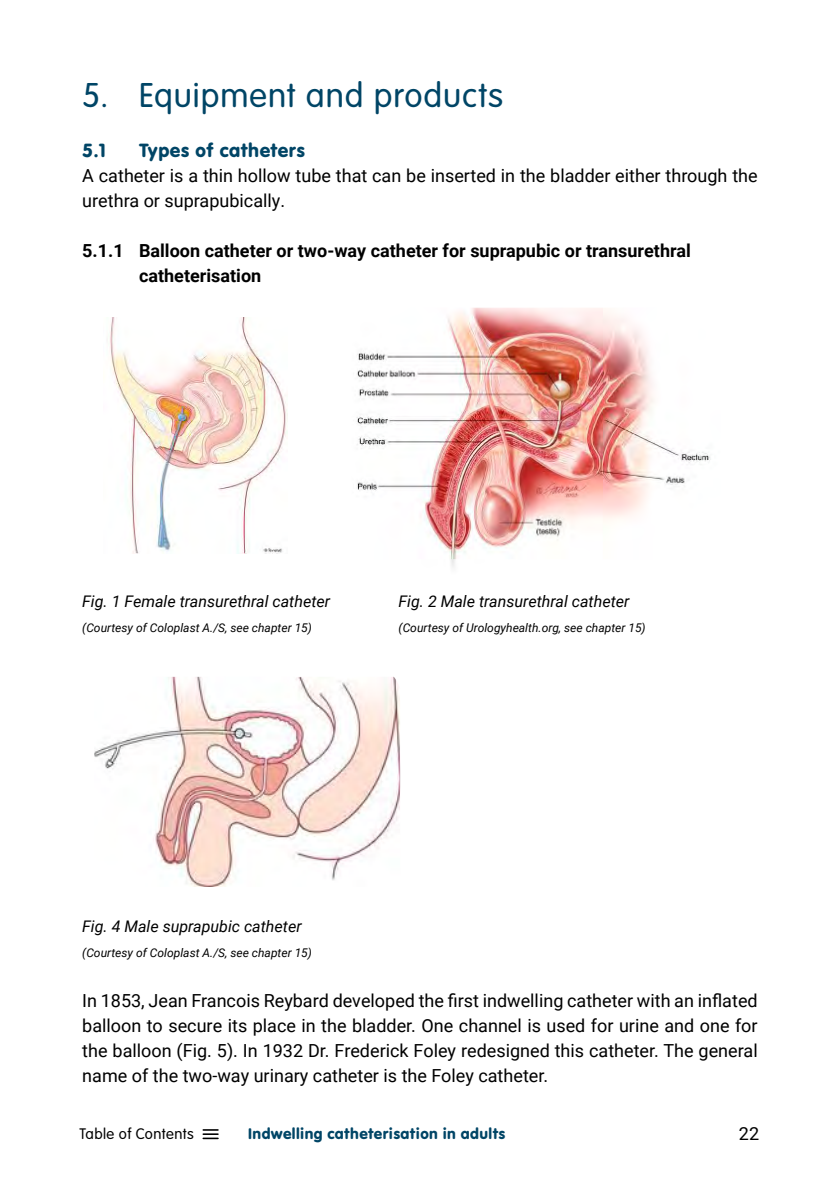
<style>
.page{position:relative;width:840px;height:1191px;background:#fff}
.page>*{position:absolute;margin:0;border:0;box-sizing:border-box;transform-origin:0 0}
.t1{font:300 36px "VAG Rundschrift D";letter-spacing:.025em;color:#004566}
.t2{font:20px "VAG Rundschrift D";letter-spacing:.02em;color:#004566}
.t3{font:18px/25px "Roboto";color:#000}
.t4{font:700 18px/25px "Roboto";color:#000}
.t5{font:italic 16px "Roboto";color:#000}
.t6{font:16px "VAG Rundschrift D";letter-spacing:.025em;color:#004566}
.t7{font:300 16px "VAG Rundschrift D";letter-spacing:.025em;color:#000}
.t8{font:italic 12px "Roboto";color:#000}
</style>
<div class="page">
<svg style="left:203px;top:1129px;width:15px;height:10px"></svg>
<img style="left:110px;top:317px;width:177px;height:237px">
<img style="left:356px;top:308px;width:355px;height:259px">
<img style="left:94px;top:677px;width:306px;height:210px">
<h1 class="t1" style="left:82px;top:75px;width:422px">5. Equipment and products</h1>
<p class="t2" style="left:82px;top:138px;width:26px">5.1</p>
<p class="t2" style="left:139px;top:138px;width:167px">Types of catheters</p>
<p class="t3" style="left:82px;top:162px;width:676px">A catheter is a thin hollow tube that can be inserted in the bladder either through the urethra or suprapubically.</p>
<p class="t4" style="left:139px;top:237px;width:553px;text-indent:-57px">5.1.1 Balloon catheter or two-way catheter for suprapubic or transurethral catheterisation</p>
<p class="t5" style="left:82px;top:590px;width:249px">Fig. 1 Female transurethral catheter</p>
<p class="t5" style="left:398px;top:590px;width:232px">Fig. 2 Male transurethral catheter</p>
<p class="t8" style="left:82px;top:619px;width:231px">(Courtesy of Coloplast A./S, see chapter 15)</p>
<p class="t8" style="left:398px;top:619px;width:248px">(Courtesy of Urologyhealth.org, see chapter 15)</p>
<p class="t5" style="left:82px;top:915px;width:221px">Fig. 4 Male suprapubic catheter</p>
<p class="t8" style="left:82px;top:944px;width:231px">(Courtesy of Coloplast A./S, see chapter 15)</p>
<p class="t3" style="left:82px;top:987px;width:676px;text-align:justify">In 1853, Jean Francois Reybard developed the first indwelling catheter with an inflated balloon to secure its place in the bladder. One channel is used for urine and one for the balloon (Fig. 5). In 1932 Dr. Frederick Foley redesigned this catheter. The general name of the two-way urinary catheter is the Foley catheter.</p>
<p class="t7" style="left:79px;top:1125px;width:116px">Table of Contents</p>
<p class="t6" style="left:248px;top:1124px;width:259px">Indwelling catheterisation in adults</p>
<p class="t3" style="left:738px;top:1120px;width:22px">22</p>
</div>
